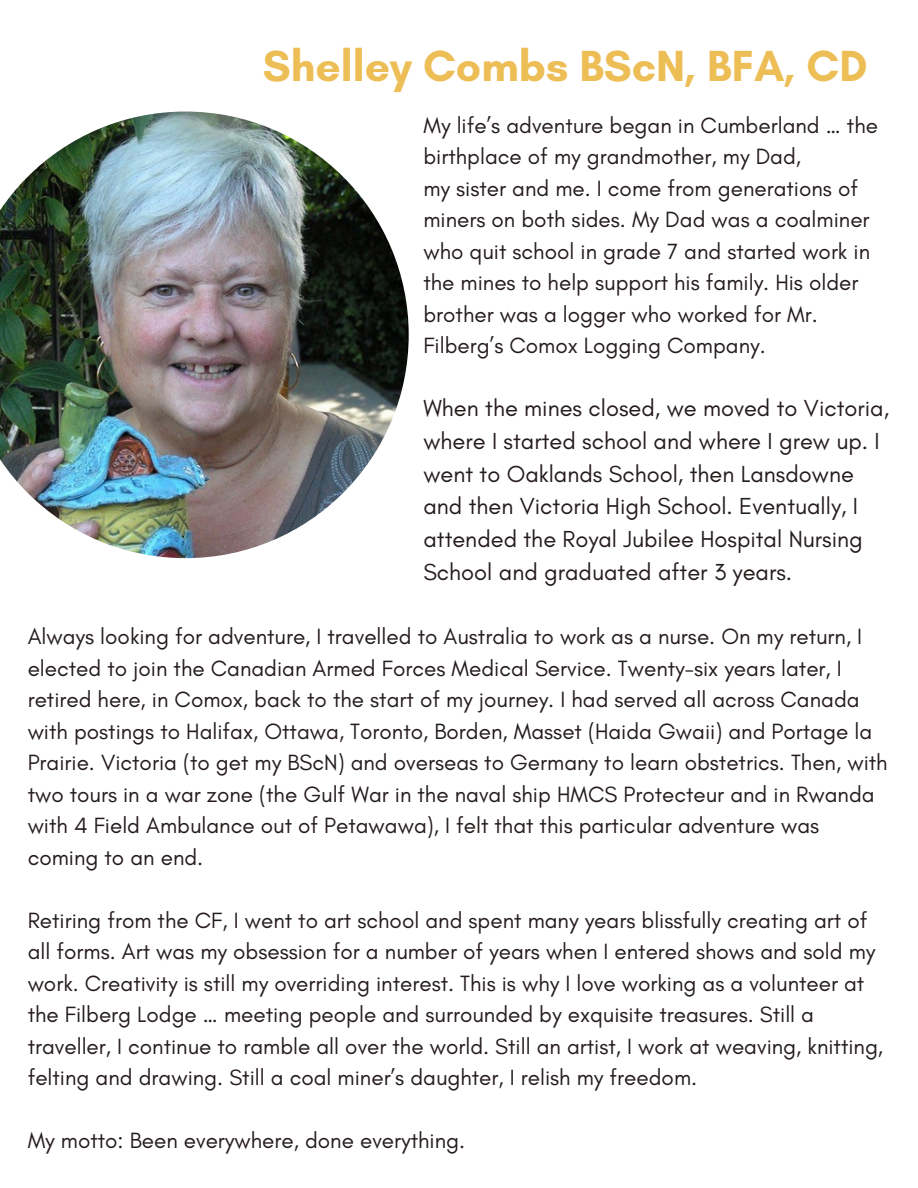
<style>
.page{position:relative;width:918px;height:1188px;background:#fff}
.page>*{position:absolute;margin:0;border:0;box-sizing:border-box;transform-origin:0 0}
.t1{font:700 44.4px "Glacial Indifference";color:#edbe55}
.t2{font:23.7px/32.7px "Glacial Indifference";color:#251c1c}
.t3{font:22.5px/31.5px "Glacial Indifference";color:#251c1c}
</style>
<div class="page">
<img style="left:0;top:112px;width:409px;height:446px">
<h1 class="t1" style="left:263px;top:39px;width:606px">Shelley Combs BScN, BFA, CD</h1>
<p class="t3" style="left:423px;top:109px;width:456px">My life’s adventure began in Cumberland … the birthplace of my grandmother, my Dad,</p>
<p class="t3" style="left:423px;top:172px;width:448px">my sister and me. I come from generations of miners on both sides. My Dad was a coalminer who quit school in grade 7 and started work in the mines to help support his family. His older brother was a logger who worked for Mr.<br>Filberg’s Comox Logging Company.</p>
<p class="t2" style="left:423px;top:392px;width:467px">When the mines closed, we moved to Victoria, where I started school and where I grew up. I went to Oaklands School, then Lansdowne and then Victoria High School. Eventually, I attended the Royal Jubilee Hospital Nursing School and graduated after 3 years.</p>
<p class="t3" style="left:28px;top:621px;width:862px">Always looking for adventure, I travelled to Australia to work as a nurse. On my return, I elected to join the Canadian Armed Forces Medical Service. Twenty-six years later, I retired here, in Comox, back to the start of my journey. I had served all across Canada with postings to Halifax, Ottawa, Toronto, Borden, Masset (Haida Gwaii) and Portage la Prairie. Victoria (to get my BScN) and overseas to Germany to learn obstetrics. Then, with two tours in a war zone (the Gulf War in the naval ship HMCS Protecteur and in Rwanda with 4 Field Ambulance out of Petawawa), I felt that this particular adventure was coming to an end.</p>
<p class="t3" style="left:28px;top:904px;width:857px">Retiring from the CF, I went to art school and spent many years blissfully creating art of all forms. Art was my obsession for a number of years when I entered shows and sold my work. Creativity is still my overriding interest. This is why I love working as a volunteer at the Filberg Lodge … meeting people and surrounded by exquisite treasures. Still a traveller, I continue to ramble all over the world. Still an artist, I work at weaving, knitting, felting and drawing. Still a coal miner’s daughter, I relish my freedom.</p>
<p class="t3" style="left:28px;top:1125px;width:439px">My motto: Been everywhere, done everything.</p>
</div>
